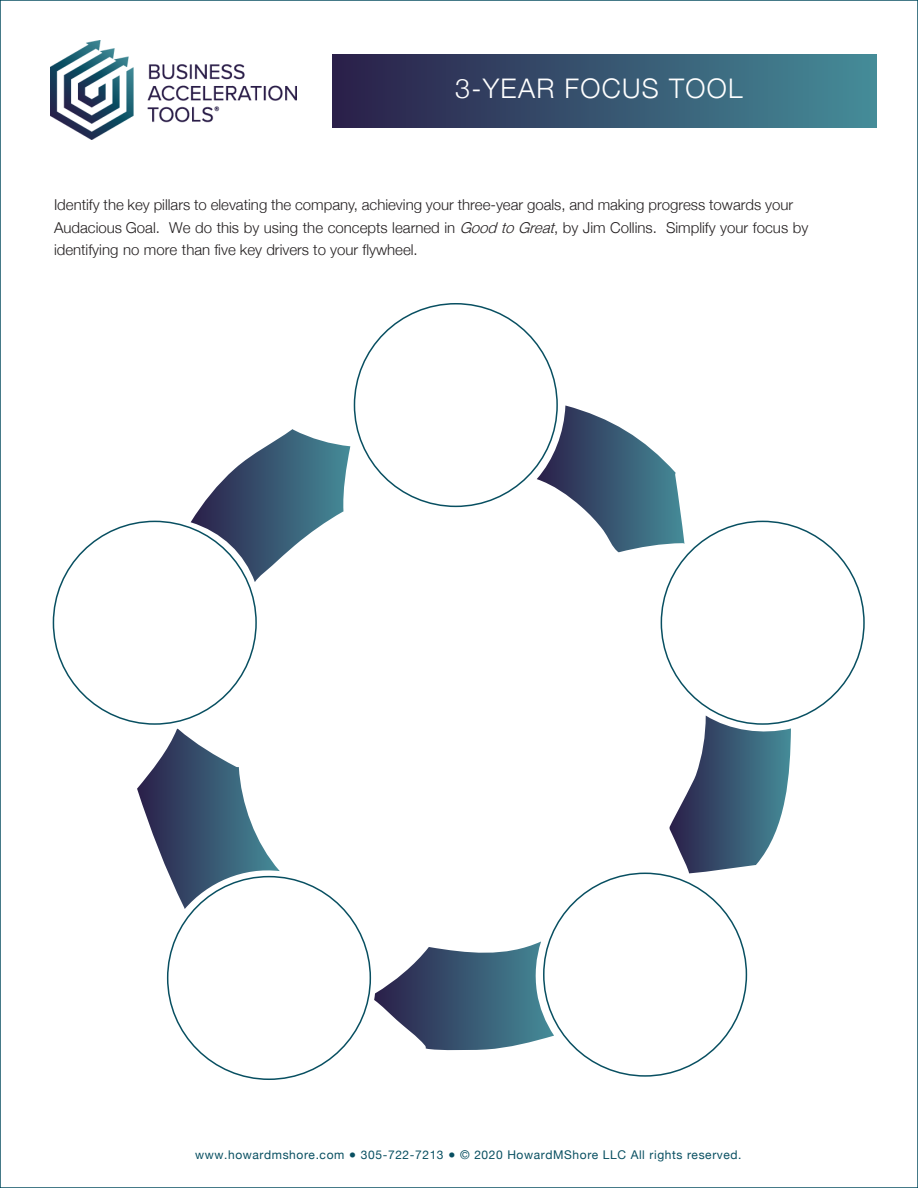
<style>
.page{position:relative;width:918px;height:1188px;background:#fff}
.page>*{position:absolute;margin:0;border:0;box-sizing:border-box;transform-origin:0 0}
.t1{font:300 27px "Helvetica Neue";letter-spacing:.05em;color:#fff}
.t2{font:300 15px/22.5px "Helvetica Neue";color:#231f20}
.t3{font:12px "Helvetica Neue";letter-spacing:.05em;color:#084f61}
.s1{font-style:italic}
.s2{font-family:"Helvetica Neue LT Std"}
</style>
<div class="page">
<div style="left:333px;top:54px;width:544px;height:73px;background:linear-gradient(to right,#2a1f49,#458c98)"></div>
<svg style="left:537px;top:405px;width:147px;height:147px"></svg>
<svg style="left:191px;top:429px;width:159px;height:153px"></svg>
<svg style="left:137px;top:729px;width:143px;height:180px"></svg>
<svg style="left:374px;top:941px;width:180px;height:110px"></svg>
<svg style="left:669px;top:716px;width:122px;height:157px"></svg>
<div style="left:354px;top:304px;width:203px;height:202px;background:#fff;border-radius:50%"></div>
<img style="left:50px;top:41px;width:246px;height:98px">
<h1 class="t1" style="left:455px;top:66px;width:289px">3-YEAR FOCUS TOOL</h1>
<p class="t2" style="left:54px;top:193px;width:756px">Identify the key pillars to elevating the company, achieving your three-year goals, and making progress towards your<br>Audacious Goal. We do this by using the concepts learned in <span class="s1">GoodtoGreat</span>, by Jim Collins. Simplify your focus by identifying no more than five key drivers to your flywheel.</p>
<p class="t3" style="left:195px;top:1146px;width:548px">www.howardmshore.com ● 305-722-7213 ● © 20<span class="s2">20</span> HowardMShore LLC All rights reserved.</p>
</div>
